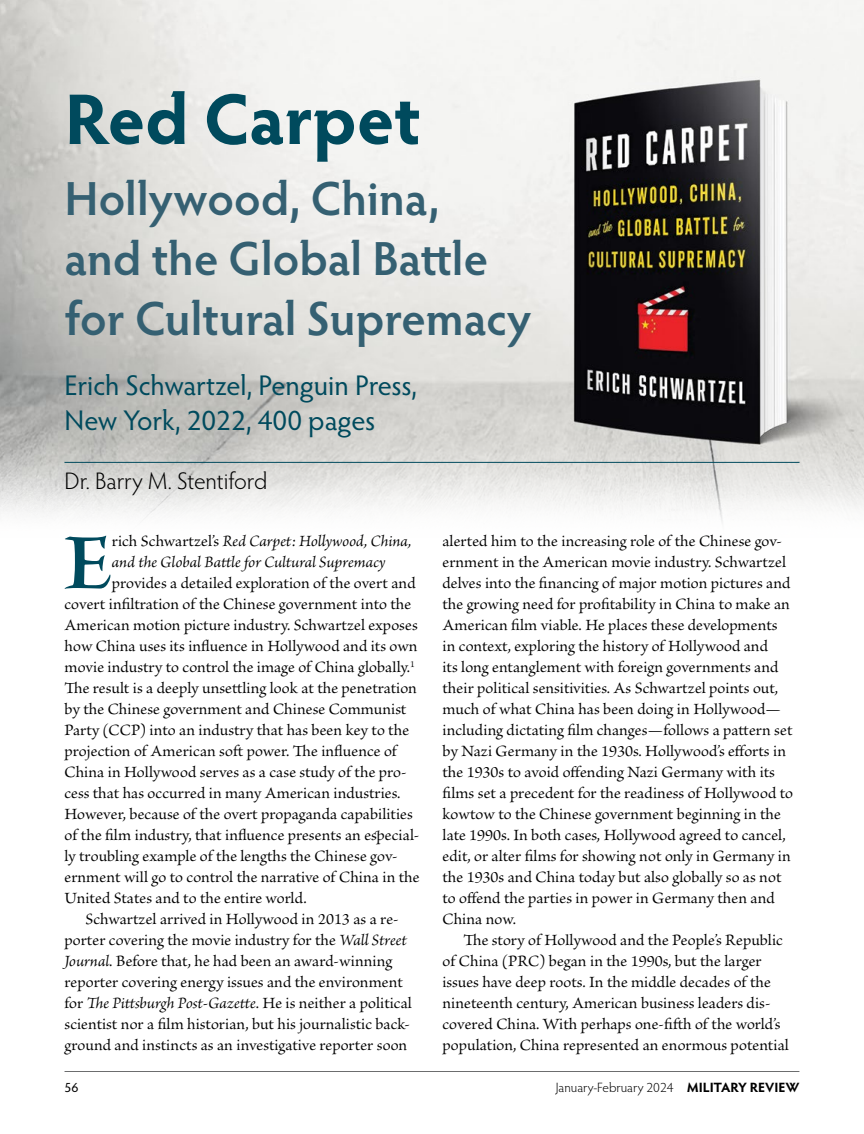
<style>
.page{position:relative;width:864px;height:1134px;background:#fff}
.page>*{position:absolute;margin:0;border:0;box-sizing:border-box;transform-origin:0 0}
.body-first{font:87.3px "Brioso Pro Bold Disp";color:#004a5d}
.book-review-title{font:700 72px "Hypatia Sans Pro";letter-spacing:-.005em;color:#004a5d}
.book-review-subtitle{font:600 48px "Hypatia Sans Pro";color:#356072}
.book-info{font:28.5px/36px "Hypatia Sans Pro";letter-spacing:-.005em;color:#004a5d}
.book-review-author{font:300 24px "Hypatia Sans Pro";letter-spacing:-.005em;color:#000}
.body{font:16.5px/21px "Brioso Pro";letter-spacing:.005em;color:#000}
.body-first-2{font:16.5px "Brioso Pro";letter-spacing:.005em;color:#000}
.body-first-3{font:italic 16.5px "Brioso Pro";color:#000}
.t1{font:300 13.5px "Hypatia Sans Pro";color:#000}
.t2{font:13.5px "Hypatia Sans Pro";color:#000}
.s1{font-style:normal}
.s2{font-style:italic}
.s3{font-weight:700}
</style>
<div class="page">
<hr style="left:65px;top:1071px;width:734px;height:1px;background:#58595b">
<img style="left:0;top:0;width:864px;height:522px">
<hr style="left:64px;top:462px;width:736px;height:1px;background:#004a5d">
<h1 class="book-review-title" style="left:64px;top:68px;width:358px">Red Carpet</h1>
<p class="book-review-subtitle" style="left:64px;top:165px;width:376px">Hollywood, China,</p>
<p class="book-review-subtitle" style="left:64px;top:225px;width:425px">and the Global Battle</p>
<p class="book-review-subtitle" style="left:64px;top:285px;width:468px">for Cultural Supremacy</p>
<p class="book-info" style="left:64px;top:366px;width:354px">Erich Schwartzel, Penguin Press,<br>New York, 2022, 400 pages</p>
<p class="book-review-author" style="left:64px;top:465px;width:204px">Dr. Barry M. Stentiford</p>
<p class="body-first" style="left:64px;top:517px;width:49px">E</p>
<p class="body-first-3" style="left:112px;top:531px;width:301px"><span class="s1">rich Schwartzel’s</span> Red Carpet: Hollywood, China,</p>
<p class="body-first-3" style="left:112px;top:552px;width:275px">and the Global Battle for Cultural Supremacy</p>
<p class="body-first-2" style="left:112px;top:574px;width:305px">provides a detailed exploration of the overt and</p>
<p class="body-first-2" style="left:64px;top:595px;width:348px">covert infiltration of the Chinese government into the</p>
<p class="body-first-2" style="left:64px;top:616px;width:355px">American motion picture industry. Schwartzel exposes</p>
<p class="body-first-2" style="left:64px;top:637px;width:355px">how China uses its influence in Hollywood and its own</p>
<p class="body-first-2" style="left:64px;top:658px;width:352px">movie industry to control the image of China globally.<sup>1</sup></p>
<p class="body-first-2" style="left:64px;top:679px;width:354px">The result is a deeply unsettling look at the penetration</p>
<p class="body-first-2" style="left:64px;top:700px;width:344px">by the Chinese government and Chinese Communist</p>
<p class="body-first-2" style="left:64px;top:721px;width:346px">Party (CCP) into an industry that has been key to the</p>
<p class="body-first-2" style="left:64px;top:742px;width:334px">projection of American soft power. The influence of</p>
<p class="body-first-2" style="left:64px;top:763px;width:344px">China in Hollywood serves as a case study of the pro-</p>
<p class="body-first-2" style="left:64px;top:784px;width:337px">cess that has occurred in many American industries.</p>
<p class="body-first-2" style="left:64px;top:805px;width:350px">However, because of the overt propaganda capabilities</p>
<p class="body-first-2" style="left:64px;top:826px;width:356px">of the film industry, that influence presents an especial-</p>
<p class="body-first-2" style="left:64px;top:847px;width:335px">ly troubling example of the lengths the Chinese gov-</p>
<p class="body-first-2" style="left:64px;top:868px;width:357px">ernment will go to control the narrative of China in the</p>
<p class="body-first-2" style="left:64px;top:889px;width:244px">United States and to the entire world.</p>
<p class="body" style="left:64px;top:909px;width:349px;text-indent:21px">Schwartzel arrived in Hollywood in 2013 as a re&shy;porter covering the movie industry for the <span class="s2">Wall Street Journal</span>. Before that, he had been an award-winning reporter covering energy issues and the environment for <span class="s2">The Pittsburgh Post-Gazette</span>. He is neither a political scientist nor a film historian, but his journalistic back&shy;ground and instincts as an investigative reporter soon</p>
<p class="body" style="left:442px;top:531px;width:352px">alerted him to the increasing role of the Chinese gov&shy;ernment in the American movie industry. Schwartzel delves into the financing of major motion pictures and the growing need for profitability in China to make an American film viable. He places these developments in context, exploring the history of Hollywood and<br>its long entanglement with foreign governments and their political sensitivities. As Schwartzel points out, much of what China has been doing in Hollywood— including dictating film changes—follows a pattern set by Nazi Germany in the 1930s. Hollywood’s efforts in the 1930s to avoid offending Nazi Germany with its films set a precedent for the readiness of Hollywood to kowtow to the Chinese government beginning in the late 1990s. In both cases, Hollywood agreed to cancel, edit, or alter films for showing not only in Germany in the 1930s and China today but also globally so as not to offend the parties in power in Germany then and China now.</p>
<p class="body" style="left:442px;top:930px;width:348px;text-indent:21px">The story of Hollywood and the People’s Republic of China (PRC) began in the 1990s, but the larger issues have deep roots. In the middle decades of the nineteenth century, American business leaders dis&shy;covered China. With perhaps one-fifth of the world’s population, China represented an enormous potential</p>
<p class="t2" style="left:64px;top:1078px;width:15px">56</p>
<p class="t1" style="left:556px;top:1079px;width:245px">January-February 2024 <span class="s3">MILITARY REVIEW</span></p>
</div>
